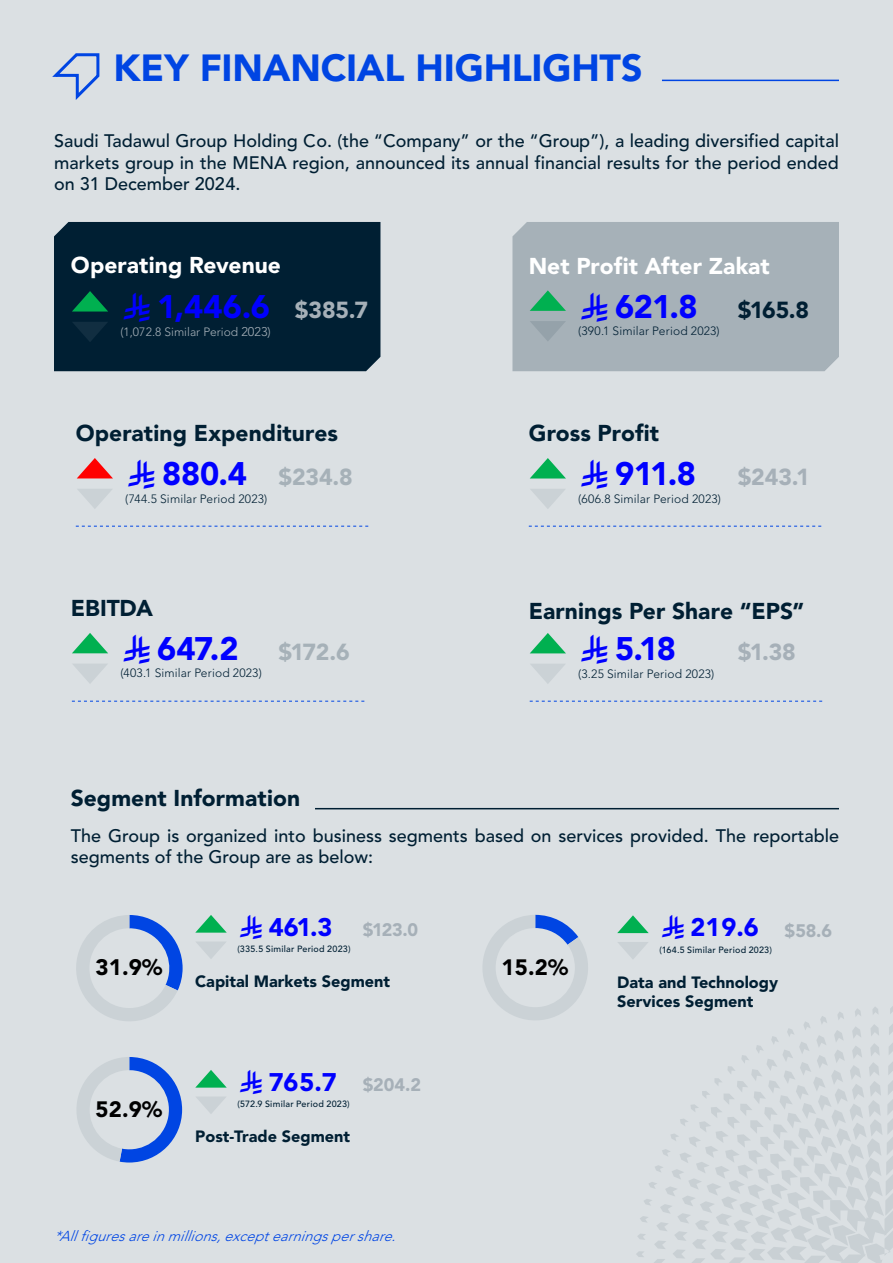
<style>
.page{position:relative;width:893px;height:1263px;background:#dbe0e3}
.page>*{position:absolute;margin:0;border:0;box-sizing:border-box;transform-origin:0 0}
.t1{font:900 37.5px "Avenir Arabic";letter-spacing:-.005em;color:#0045e3}
.t2{font:900 32.4px "Avenir Arabic";letter-spacing:-.015em;color:#00f}
.t3{font:900 25.35px "Avenir Arabic";letter-spacing:.005em;color:#00f}
.t4{font:900 23.1px "Avenir Arabic";letter-spacing:-.005em;color:#a6b0b8}
.t5{font:900 23.1px "Avenir Arabic";letter-spacing:-.015em;color:#a6b1b8}
.t6{font:900 23.1px "Avenir Arabic";color:#001f33}
.t7{font:900 22.8px "Avenir Arabic";color:#001f33}
.t8{font:900 22.8px "Avenir Arabic";letter-spacing:.005em;color:#fff}
.t9{font:900 22.35px "Avenir Arabic";color:#000}
.t10{font:900 22.05px "Avenir Arabic";color:#000}
.t11{font:500 18px/21.6px "Avenir Arabic";color:#001f33;text-align:justify}
.t12{font:900 18px "Avenir Arabic";letter-spacing:-.01em;color:#a6b0b8}
.t13{font:900 16.2px/18.9px "Avenir Arabic";color:#001f33}
.t14{font:italic 300 14.4px "Avenir Arabic";color:#0045e3}
.t15{font:300 12px "Avenir Arabic";letter-spacing:.01em;color:#001f33}
.t16{font:300 12px "Avenir Arabic";color:#a6b0b8}
.t17{font:500 9px "Avenir Arabic";letter-spacing:.025em;color:#001f33}
.s1{font-family:"SR2 NEW2";font-weight:400;font-size:36px}
.s2{font-size:12.6px}
.s3{font-family:"SR2 NEW2";font-weight:400;font-size:30px}
</style>
<div class="page">
<svg style="left:52px;top:53px;width:48px;height:47px"></svg>
<hr style="left:662px;top:80px;width:177px;height:1px;background:#0045e3">
<hr style="left:315px;top:808px;width:524px;height:1px;background:#001f33">
<svg style="left:78px;top:489px;width:34px;height:20px"></svg>
<svg style="left:77px;top:458px;width:36px;height:20px"></svg>
<svg style="left:76px;top:526px;width:292px;height:1px"></svg>
<svg style="left:529px;top:526px;width:292px;height:1px"></svg>
<svg style="left:530px;top:458px;width:36px;height:20px"></svg>
<svg style="left:530px;top:489px;width:35px;height:20px"></svg>
<svg style="left:72px;top:701px;width:292px;height:1px"></svg>
<svg style="left:72px;top:633px;width:36px;height:20px"></svg>
<svg style="left:73px;top:664px;width:34px;height:19px"></svg>
<svg style="left:530px;top:701px;width:292px;height:1px"></svg>
<svg style="left:530px;top:633px;width:36px;height:20px"></svg>
<svg style="left:531px;top:664px;width:34px;height:20px"></svg>
<svg style="left:636px;top:1006px;width:257px;height:257px"></svg>
<svg style="left:195px;top:915px;width:32px;height:18px"></svg>
<svg style="left:196px;top:942px;width:30px;height:17px"></svg>
<svg style="left:618px;top:942px;width:30px;height:17px"></svg>
<svg style="left:617px;top:915px;width:32px;height:18px"></svg>
<svg style="left:196px;top:1070px;width:30px;height:17px"></svg>
<svg style="left:196px;top:1097px;width:30px;height:17px"></svg>
<div style="left:512px;top:222px;width:327px;height:149px;background:#a6b1b8"></div>
<svg style="left:530px;top:290px;width:36px;height:21px"></svg>
<svg style="left:530px;top:321px;width:36px;height:21px"></svg>
<div style="left:54px;top:222px;width:326px;height:149px;background:#001f33"></div>
<svg style="left:72px;top:291px;width:36px;height:21px"></svg>
<svg style="left:72px;top:322px;width:36px;height:20px"></svg>
<svg style="left:483px;top:915px;width:105px;height:105px"></svg>
<svg style="left:76px;top:915px;width:107px;height:106px"></svg>
<svg style="left:77px;top:1057px;width:105px;height:105px"></svg>
<h1 class="t1" style="left:113px;top:41px;width:531px">KEY FINANCIAL HIGHLIGHTS</h1>
<p class="t11" style="left:54px;top:131px;width:786px">Saudi Tadawul Group Holding Co. (the “Company” or the “Group”), a leading diversified capital markets group in the MENA region, announced its annual financial results for the period ended on 31 December 2024.</p>
<p class="t8" style="left:71px;top:248px;width:212px">Operating Revenue</p>
<h2 class="t2" style="left:120px;top:283px;width:151px"><span class="s1">^</span>1,446.6</h2>
<p class="t16" style="left:120px;top:323px;width:152px">(1,072.8 Similar Period <span class="s2">2023)</span></p>
<p class="t4" style="left:295px;top:293px;width:75px">$385.7</p>
<p class="t8" style="left:529px;top:249px;width:243px">Net Profit After Zakat</p>
<h2 class="t2" style="left:578px;top:283px;width:121px"><span class="s1">^</span>621.8</h2>
<p class="t15" style="left:578px;top:322px;width:143px">(390.1 Similar Period 2023)</p>
<p class="t6" style="left:738px;top:293px;width:73px">$165.8</p>
<p class="t7" style="left:76px;top:416px;width:264px">Operating Expenditures</p>
<h2 class="t2" style="left:125px;top:450px;width:123px"><span class="s1">^</span>880.4</h2>
<p class="t15" style="left:125px;top:490px;width:144px">(744.5 Similar Period 2023)</p>
<p class="t5" style="left:279px;top:460px;width:76px">$234.8</p>
<p class="t7" style="left:529px;top:416px;width:132px">Gross Profit</p>
<h2 class="t2" style="left:578px;top:450px;width:119px"><span class="s1">^</span>911.8</h2>
<p class="t15" style="left:578px;top:490px;width:144px">(606.8 Similar Period 2023)</p>
<p class="t4" style="left:738px;top:460px;width:73px">$243.1</p>
<p class="t7" style="left:71px;top:591px;width:83px">EBITDA</p>
<h2 class="t2" style="left:120px;top:625px;width:120px"><span class="s1">^</span>647.2</h2>
<p class="t15" style="left:120px;top:664px;width:143px">(403.1 Similar Period 2023)</p>
<p class="t5" style="left:279px;top:635px;width:73px">$172.6</p>
<p class="t7" style="left:529px;top:594px;width:277px">Earnings Per Share “EPS”</p>
<h2 class="t2" style="left:578px;top:625px;width:99px"><span class="s1">^</span> 5.18</h2>
<p class="t15" style="left:578px;top:664px;width:137px">(3.25 Similar Period 2023)</p>
<p class="t4" style="left:738px;top:635px;width:60px">$1.38</p>
<p class="t7" style="left:71px;top:782px;width:231px">Segment Information</p>
<p class="t11" style="left:71px;top:825px;width:769px">The Group is organized into business segments based on services provided. The reportable segments of the Group are as below:</p>
<h3 class="t3" style="left:237px;top:908px;width:96px"><span class="s3">^</span> 461.3</h3>
<p class="t17" style="left:237px;top:942px;width:115px">(335.5 Similar Period 2023)</p>
<p class="t12" style="left:363px;top:917px;width:57px">$123.0</p>
<p class="t13" style="left:195px;top:973px;width:197px">Capital Markets Segment</p>
<p class="t9" style="left:95px;top:951px;width:69px">31.9%</p>
<p class="t10" style="left:502px;top:951px;width:68px">15.2%</p>
<p class="t10" style="left:96px;top:1093px;width:68px">52.9%</p>
<h3 class="t3" style="left:237px;top:1063px;width:101px"><span class="s3">^</span> 765.7</h3>
<p class="t17" style="left:237px;top:1097px;width:114px">(572.9 Similar Period 2023)</p>
<p class="t13" style="left:195px;top:1128px;width:156px">Post-Trade Segment</p>
<p class="t12" style="left:363px;top:1072px;width:60px">$204.2</p>
<p class="t14" style="left:54px;top:1225px;width:351px">*Allfiguresareinmillions,exceptearningspershare.</p>
<h3 class="t3" style="left:659px;top:908px;width:101px"><span class="s3">^</span> 219.6</h3>
<p class="t17" style="left:659px;top:943px;width:114px">(164.5 Similar Period 2023)</p>
<p class="t12" style="left:785px;top:917px;width:49px">$58.6</p>
<p class="t13" style="left:617px;top:974px;width:163px">Data and Technology<br>Services Segment</p>
</div>
